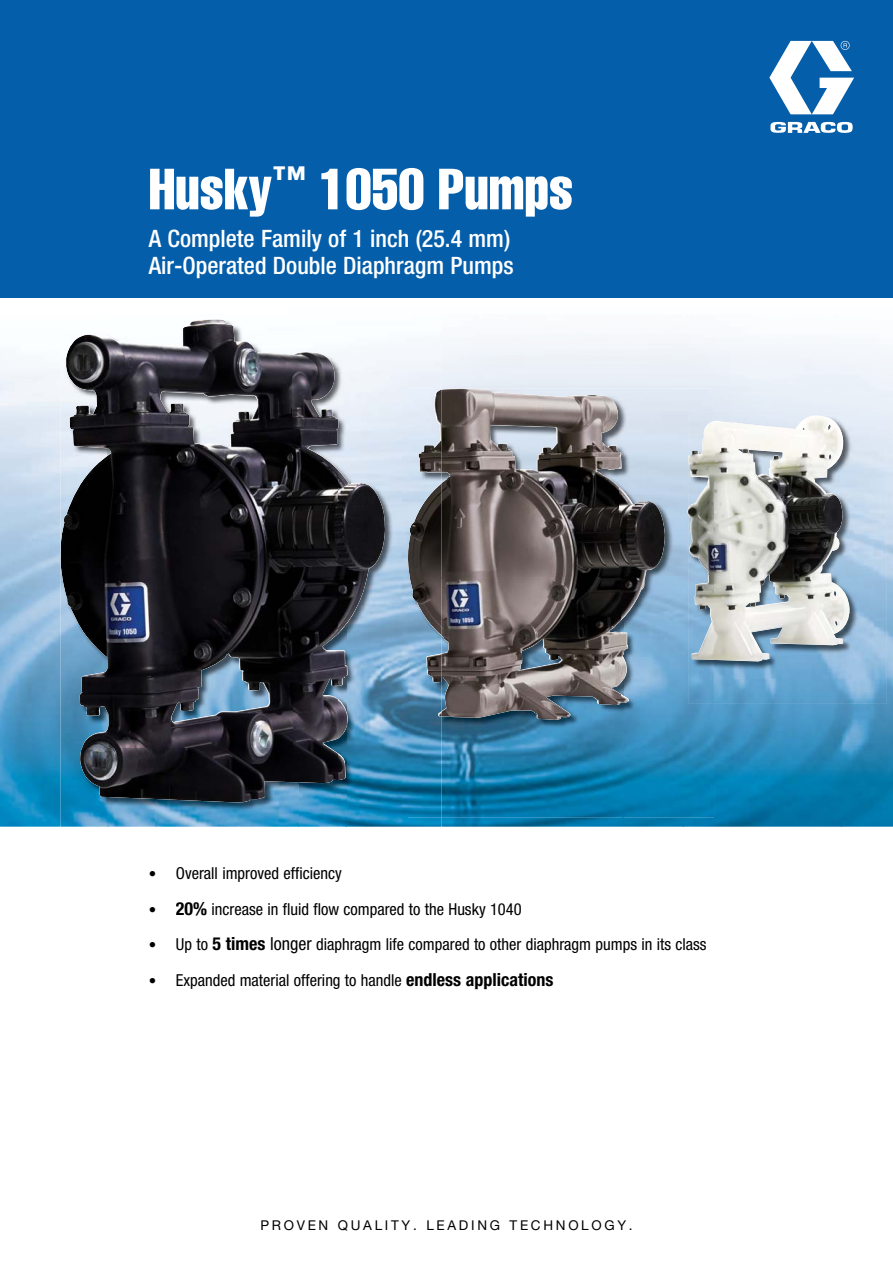
<style>
.page{position:relative;width:893px;height:1263px;background:#fff}
.page>*{position:absolute;margin:0;border:0;box-sizing:border-box;transform-origin:0 0}
.t1{font:57px "Helvetica LT Std Comp";color:#fff}
.t2{font:500 condensed 24px/27px "Helvetica Neue LT Std";color:#fff}
.t3{font:condensed 16.5px "Helvetica Neue LT Std";color:#000}
.t4{font:13.5px "Helvetica Neue LT Std";letter-spacing:.2em;color:#000}
.s1{font-size:15px}
.s2{font-weight:700;font-size:15px}
.s3{font-weight:700;font-size:18px}
.s4{font-size:18px}
</style>
<div class="page">
<img style="left:0;top:355px;width:60px;height:472px">
<img style="left:842px;top:457px;width:51px;height:370px">
<img style="left:684px;top:704px;width:158px;height:123px">
<img style="left:441px;top:818px;width:243px;height:9px">
<div style="left:0;top:0;width:893px;height:298px;background:#045eaa"></div>
<svg style="left:769px;top:41px;width:85px;height:92px"></svg>
<img style="left:60px;top:802px;width:48px;height:25px">
<img style="left:339px;top:370px;width:102px;height:152px">
<img style="left:346px;top:522px;width:95px;height:305px">
<img style="left:108px;top:802px;width:47px;height:25px">
<img style="left:299px;top:781px;width:47px;height:46px">
<img style="left:155px;top:784px;width:144px;height:43px">
<svg style="left:204px;top:319px;width:18px;height:1px"></svg>
<img style="left:60px;top:320px;width:233px;height:482px">
<img style="left:292px;top:350px;width:47px;height:434px">
<img style="left:339px;top:469px;width:46px;height:312px">
<img style="left:714px;top:416px;width:172px;height:288px">
<img style="left:714px;top:416px;width:136px;height:245px">
<div style="left:620px;top:389px;width:94px;height:53px;background:#dce4f1"></div>
<img style="left:623px;top:496px;width:91px;height:322px">
<img style="left:441px;top:705px;width:182px;height:113px">
<img style="left:408px;top:716px;width:33px;height:102px">
<img style="left:688px;top:421px;width:26px;height:239px">
<svg style="left:452px;top:388px;width:20px;height:1px"></svg>
<img style="left:441px;top:389px;width:179px;height:331px">
<img style="left:620px;top:451px;width:45px;height:254px">
<img style="left:408px;top:389px;width:33px;height:327px">
<h1 class="t1" style="left:149px;top:156px;width:426px">Husky<sup>™</sup> 1050 Pumps</h1>
<h2 class="t2" style="left:149px;top:227px;width:366px">A Complete Family of 1 inch (25.4 mm)<br>Air-Operated Double Diaphragm Pumps</h2>
<p class="t3" style="left:149px;top:867px;width:194px"><span class="s1">•</span> Overall improved efficiency</p>
<p class="t3" style="left:149px;top:902px;width:374px"><span class="s2">•</span> <span class="s3">20%</span> increase in fluid flow compared to the Husky 1040</p>
<p class="t3" style="left:149px;top:938px;width:559px"><span class="s1">•</span> Up to <span class="s3">5 times</span> <span class="s4">longer</span> diaphragm life compared to other diaphragm pumps in its class</p>
<p class="t3" style="left:149px;top:973px;width:406px"><span class="s1">•</span> Expanded material offering to handle <span class="s3">endless applications</span></p>
<p class="t4" style="left:260px;top:1217px;width:374px">PROVEN QUALITY. LEADING TECHNOLOGY.</p>
</div>
